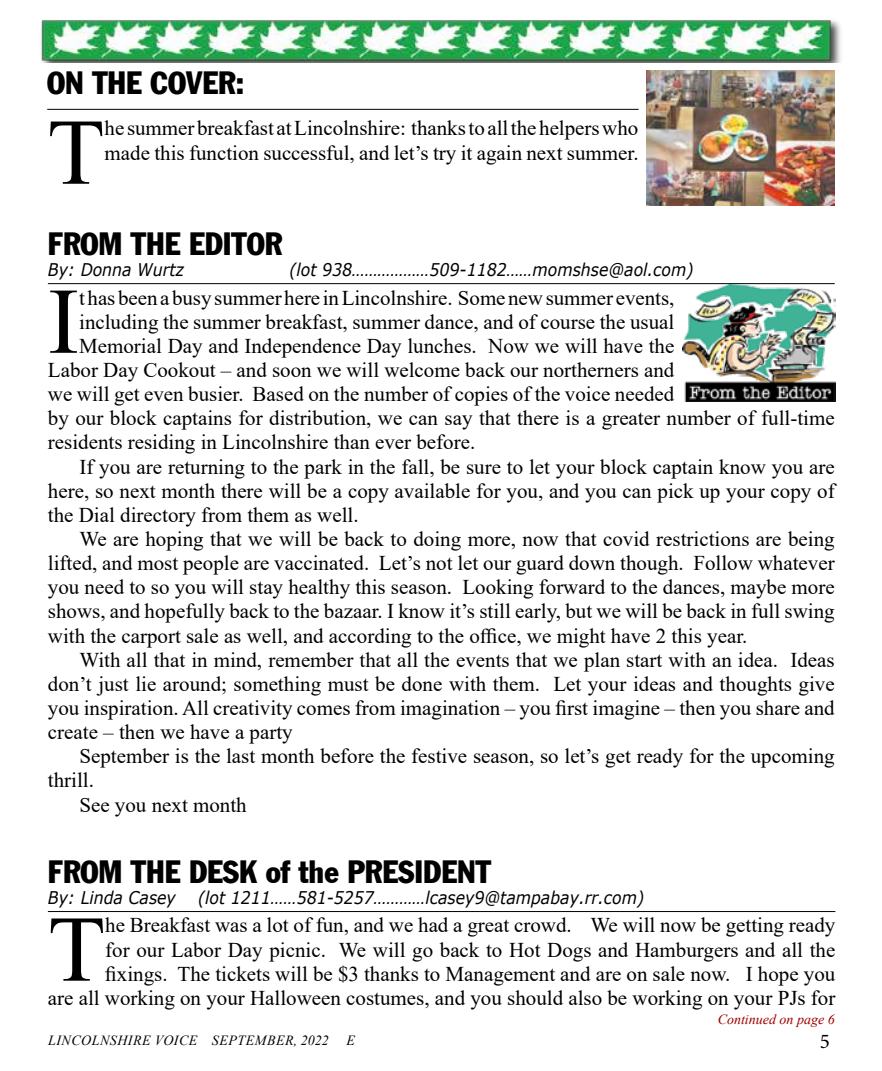
<style>
.page{position:relative;width:882px;height:1071px;background:#fff}
.page>*{position:absolute;margin:0;border:0;box-sizing:border-box;transform-origin:0 0}
.t1{font:93.98px "Times New Roman";color:#000}
.t2{font:31.5px "Franklin Gothic Condensed";color:#000}
.t3{font:21px/24.2px "Times New Roman";color:#000}
.t4{font:21px "Minion Pro";color:#000}
.t5{font:italic 17.5px "Verdana";color:#000;scale:.9 1}
.t6{font:italic 14px "Times New Roman";letter-spacing:.035em;color:#000}
.t7{font:italic 14px "Times New Roman";color:#9e0000}
</style>
<div class="page">
<img style="left:41px;top:20px;width:800px;height:43px">
<hr style="left:47px;top:109px;width:592px;height:1px;background:#000">
<img style="left:647px;top:71px;width:188px;height:134px">
<hr style="left:48px;top:283px;width:787px;height:1px;background:#000">
<hr style="left:48px;top:911px;width:787px;height:1px;background:#000">
<img style="left:682px;top:284px;width:153px;height:117px">
<h2 class="t2" style="left:47px;top:64px;width:198px">ON THE COVER:</h2>
<h1 class="t1" style="left:47px;top:86px;width:59px">T</h1>
<p class="t3" style="left:105px;top:116px;width:536px">he summer breakfast at Lincolnshire: thanks to all the helpers who made this function successful, and let’s try it again next summer.</p>
<h2 class="t2" style="left:48px;top:225px;width:236px">FROM THE EDITOR</h2>
<p class="t5" style="left:48px;top:258px;width:153px">By: Donna Wurtz</p>
<p class="t5" style="left:289px;top:258px;width:451px">(lot 938………………509-1182……momshse@aol.com)</p>
<h1 class="t1" style="left:48px;top:255px;width:33px">I</h1>
<p class="t3" style="left:79px;top:285px;width:597px">t has been a busy summer here in Lincolnshire. Some new summer events,</p>
<p class="t3" style="left:79px;top:309px;width:597px">including the summer breakfast, summer dance, and of course the usual</p>
<p class="t3" style="left:79px;top:333px;width:597px">Memorial Day and Independence Day lunches. Now we will have the</p>
<p class="t3" style="left:48px;top:357px;width:628px">Labor Day Cookout – and soon we will welcome back our northerners and</p>
<p class="t3" style="left:48px;top:381px;width:628px">we will get even busier. Based on the number of copies of the voice needed</p>
<p class="t3" style="left:48px;top:405px;width:788px">by our block captains for distribution, we can say that there is a greater number of full-time</p>
<p class="t3" style="left:48px;top:430px;width:429px">residents residing in Lincolnshire than ever before.</p>
<p class="t3" style="left:79px;top:454px;width:757px">If you are returning to the park in the fall, be sure to let your block captain know you are</p>
<p class="t3" style="left:48px;top:478px;width:788px">here, so next month there will be a copy available for you, and you can pick up your copy of</p>
<p class="t3" style="left:48px;top:502px;width:312px">the Dial directory from them as well.</p>
<p class="t3" style="left:79px;top:526px;width:757px">We are hoping that we will be back to doing more, now that covid restrictions are being</p>
<p class="t3" style="left:48px;top:550px;width:788px">lifted, and most people are vaccinated. Let’s not let our guard down though. Follow whatever</p>
<p class="t3" style="left:48px;top:575px;width:788px">you need to so you will stay healthy this season. Looking forward to the dances, maybe more</p>
<p class="t3" style="left:48px;top:599px;width:788px">shows, and hopefully back to the bazaar. I know it’s still early, but we will be back in full swing</p>
<p class="t3" style="left:48px;top:623px;width:701px">with the carport sale as well, and according to the office, we might have 2 this year.</p>
<p class="t3" style="left:79px;top:647px;width:757px">With all that in mind, remember that all the events that we plan start with an idea. Ideas</p>
<p class="t3" style="left:48px;top:671px;width:788px">don’t just lie around; something must be done with them. Let your ideas and thoughts give</p>
<p class="t3" style="left:48px;top:695px;width:788px">you inspiration. All creativity comes from imagination – you first imagine – then you share and</p>
<p class="t3" style="left:48px;top:719px;width:246px">create – then we have a party</p>
<p class="t3" style="left:79px;top:744px;width:757px">September is the last month before the festive season, so let’s get ready for the upcoming</p>
<p class="t3" style="left:48px;top:768px;width:48px">thrill.</p>
<p class="t3" style="left:79px;top:792px;width:169px">See you next month</p>
<h2 class="t2" style="left:48px;top:853px;width:445px">FROM THE DESK of the PRESIDENT</h2>
<p class="t5" style="left:48px;top:886px;width:144px">By: Linda Casey</p>
<p class="t5" style="left:198px;top:886px;width:497px">(lot 1211……581-5257…………lcasey9@tampabay.rr.com)</p>
<h1 class="t1" style="left:48px;top:883px;width:59px">T</h1>
<p class="t3" style="left:48px;top:913px;width:789px;text-align:right">he Breakfast was a lot of fun, and we had a great crowd. We will now be getting ready<br>for our Labor Day picnic. We will go back to Hot Dogs and Hamburgers and all the fixings. The tickets will be $3 thanks to Management and are on sale now. I hope you<br>are all working on your Halloween costumes, and you should also be working on your PJs for</p>
<p class="t7" style="left:718px;top:1009px;width:119px">Continued on page 6</p>
<p class="t6" style="left:48px;top:1031px;width:282px">LINCOLNSHIRE VOICE SEPTEMBER, 2022</p>
<p class="t6" style="left:347px;top:1031px;width:10px">E</p>
<p class="t4" style="left:820px;top:1027px;width:12px">5</p>
</div>
